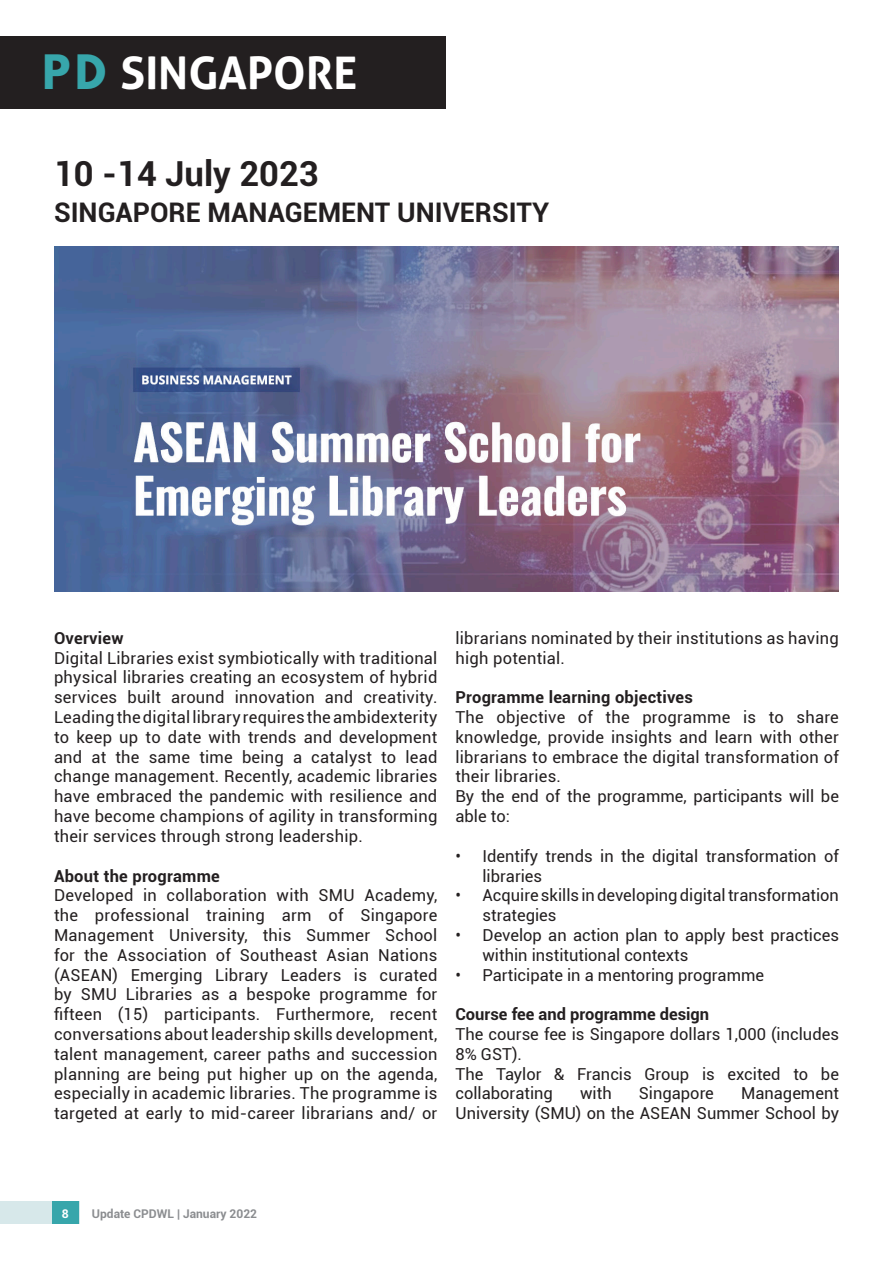
<style>
.page{position:relative;width:893px;height:1263px;background:#fff}
.page>*{position:absolute;margin:0;border:0;box-sizing:border-box;transform-origin:0 0}
.Título{font:700 45px "Aller";color:#fff}
.Text{font:700 34.5px "Roboto";color:#231f20}
.t1{font:700 27px "Roboto";color:#231f20}
.Text-2{font:16.5px/19.8px "Roboto";color:#231f20}
.Text-3{font:700 16.5px "Roboto";letter-spacing:.015em;color:#231f20}
.t2{font:700 12px "Roboto";color:#8b8d90}
.t3{font:700 12px "Roboto";color:#fff}
.s1{font-family:"League Spartan";font-size:42px;color:#37a6ab}
</style>
<div class="page">
<div style="left:0;top:1201px;width:79px;height:23px;background:#d7e8ea"></div>
<div style="left:52px;top:1201px;width:26px;height:23px;background:#37a6ab"></div>
<div style="left:0;top:37px;width:445px;height:72px;background:#231f20"></div>
<img style="left:54px;top:247px;width:785px;height:344px">
<p class="Título" style="left:43px;top:45px;width:316px"><span class="s1">PD</span> SINGAPORE</p>
<p class="Text" style="left:54px;top:149px;width:266px">10 -14 July 2023</p>
<p class="t1" style="left:54px;top:193px;width:497px">SINGAPORE MANAGEMENT UNIVERSITY</p>
<p class="Text-3" style="left:54px;top:626px;width:71px">Overview</p>
<p class="Text-2" style="left:54px;top:647px;width:385px;text-align:justify">Digital Libraries exist symbiotically with traditional physical libraries creating an ecosystem of hybrid services built around innovation and creativity.<br>Leading the digital library requires the ambidexterity to keep up to date with trends and development and at the same time being a catalyst to lead change management. Recently, academic libraries have embraced the pandemic with resilience and have become champions of agility in transforming their services through strong leadership.</p>
<p class="Text-3" style="left:54px;top:864px;width:167px">About the programme</p>
<p class="Text-2" style="left:54px;top:885px;width:385px;text-align:justify">Developed in collaboration with SMU Academy, the professional training arm of Singapore Management University, this Summer School for the Association of Southeast Asian Nations (ASEAN) Emerging Library Leaders is curated by SMU Libraries as a bespoke programme for fifteen (15) participants. Furthermore, recent conversations about leadership skills development, talent management, career paths and succession planning are being put higher up on the agenda, especially in academic libraries. The programme is targeted at early to mid-career librarians and/ or</p>
<p class="Text-2" style="left:455px;top:627px;width:385px">librarians nominated by their institutions as having high potential.</p>
<p class="Text-3" style="left:455px;top:686px;width:239px">Programme learning objectives</p>
<p class="Text-2" style="left:455px;top:707px;width:385px;text-align:justify">The objective of the programme is to share knowledge, provide insights and learn with other librarians to embrace the digital transformation of their libraries.</p>
<p class="Text-2" style="left:455px;top:786px;width:385px">By the end of the programme, participants will be able to:</p>
<p class="Text-2" style="left:482px;top:845px;width:358px;text-indent:-27px">• Identify trends in the digital transformation of libraries</p>
<p class="Text-2" style="left:482px;top:885px;width:358px;text-indent:-27px">• Acquire skills in developing digital transformation strategies</p>
<p class="Text-2" style="left:482px;top:924px;width:358px;text-indent:-27px">• Develop an action plan to apply best practices within institutional contexts</p>
<p class="Text-2" style="left:455px;top:964px;width:310px">• Participate in a mentoring programme</p>
<p class="Text-3" style="left:455px;top:1002px;width:255px">Course fee and programme design</p>
<p class="Text-2" style="left:455px;top:1023px;width:385px">The course fee is Singapore dollars 1,000 (includes<br>8% GST).</p>
<p class="Text-2" style="left:455px;top:1063px;width:385px">The Taylor &amp; Francis Group is excited to be collaborating</p>
<p class="Text-2" style="left:580px;top:1083px;width:33px">with</p>
<p class="Text-2" style="left:639px;top:1083px;width:77px">Singapore</p>
<p class="Text-2" style="left:455px;top:1083px;width:385px;text-align:right">Management<br>University (SMU) on the ASEAN Summer School by</p>
<p class="t3" style="left:62px;top:1205px;width:8px">8</p>
<p class="t2" style="left:92px;top:1205px;width:167px">Update CPDWL | January 2022</p>
</div>
